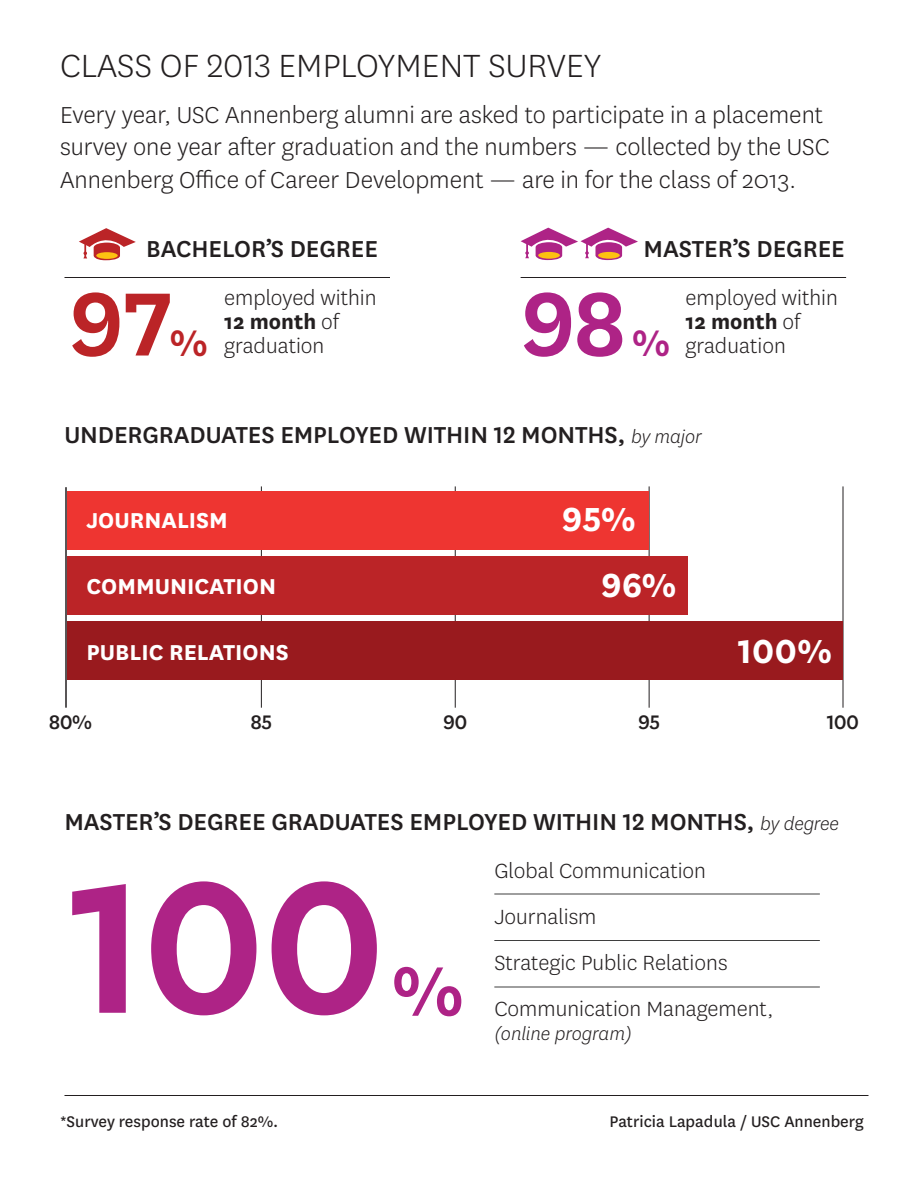
<style>
.page{position:relative;width:918px;height:1188px;background:#fff}
.page>*{position:absolute;margin:0;border:0;box-sizing:border-box;transform-origin:0 0}
.t1{font:600 218.55px "National";color:#ae2386}
.t2{font:600 105px "National";color:#bb2427}
.t3{font:600 105px "National";color:#ae2386}
.t4{font:600 81.9px "National";color:#ae2386}
.t5{font:600 43.2px "National";color:#bb2427}
.t6{font:600 43.2px "National";color:#ae2386}
.t7{font:700 39px "National";color:#fff}
.t8{font:300 37.5px "National";color:#231f20}
.t9{font:300 27px/32.4px "National";color:#231f20}
.t10{font:500 27px "National";letter-spacing:-.005em;color:#231f20}
.t11{font:700 25.2px "National";color:#fff}
.t12{font:300 24px/24px "National";color:#231f20}
.t13{font:500 22.95px "National";letter-spacing:-.03em;color:#231f20}
.t14{font:italic 300 21px "National";color:#231f20}
.t15{font:18px "National";color:#231f20}
.s1{font-weight:700}
.s2{font-weight:300;font-style:italic;font-size:21px}
</style>
<div class="page">
<svg style="left:79px;top:228px;width:57px;height:32px"></svg>
<svg style="left:521px;top:228px;width:117px;height:32px"></svg>
<hr style="left:65px;top:487px;width:2px;height:221px;background:#231f20">
<div style="left:68px;top:621px;width:775px;height:59px;background:#991a1e"></div>
<div style="left:68px;top:556px;width:620px;height:59px;background:#bb2427"></div>
<div style="left:68px;top:491px;width:581px;height:59px;background:#ee3531"></div>
<h3 class="t8" style="left:60px;top:42px;width:543px">CLASS OF 2013 EMPLOYMENT SURVEY</h3>
<p class="t9" style="left:60px;top:98px;width:771px">Every year, USC Annenberg alumni are asked to participate in a placement survey one year after graduation and the numbers — collected by the USC<br>Annenberg Office of Career Development — are in for the class of 2013.</p>
<p class="t10" style="left:146px;top:230px;width:233px">BACHELOR’S DEGREE</p>
<p class="t10" style="left:644px;top:230px;width:203px">MASTER’S DEGREE</p>
<h2 class="t2" style="left:69px;top:251px;width:105px">97</h2>
<h3 class="t5" style="left:170px;top:312px;width:39px">%</h3>
<p class="t12" style="left:224px;top:285px;width:154px">employed within<br><span class="s1">12 month</span> of graduation</p>
<p class="t12" style="left:686px;top:285px;width:154px">employed within<br><span class="s1">12 month</span> of graduation</p>
<h2 class="t3" style="left:521px;top:251px;width:108px">98</h2>
<h3 class="t6" style="left:632px;top:312px;width:39px">%</h3>
<p class="t10" style="left:64px;top:417px;width:639px">UNDERGRADUATES EMPLOYED WITHIN 12 MONTHS, <span class="s2">by major</span></p>
<p class="t11" style="left:86px;top:503px;width:143px">JOURNALISM</p>
<h3 class="t7" style="left:562px;top:492px;width:76px">95%</h3>
<p class="t11" style="left:86px;top:569px;width:191px">COMMUNICATION</p>
<h3 class="t7" style="left:601px;top:558px;width:77px">96%</h3>
<p class="t11" style="left:86px;top:635px;width:204px">PUBLIC RELATIONS</p>
<h3 class="t7" style="left:738px;top:624px;width:96px">100%</h3>
<p class="t13" style="left:49px;top:706px;width:45px">80%</p>
<p class="t13" style="left:251px;top:706px;width:23px">85</p>
<p class="t13" style="left:443px;top:706px;width:26px">90</p>
<p class="t13" style="left:638px;top:706px;width:24px">95</p>
<p class="t13" style="left:827px;top:706px;width:34px">100</p>
<p class="t10" style="left:64px;top:803px;width:776px">MASTER’S DEGREE GRADUATES EMPLOYED WITHIN 12 MONTHS, <span class="s2">by degree</span></p>
<h1 class="t1" style="left:69px;top:794px;width:320px">100</h1>
<h3 class="t4" style="left:392px;top:934px;width:73px">%</h3>
<p class="t12" style="left:494px;top:847px;width:280px;line-height:45.9px">Global Communication<br>Journalism<br>Strategic Public Relations<br>Communication Management,</p>
<p class="t14" style="left:494px;top:1020px;width:139px">(online program)</p>
<p class="t15" style="left:60px;top:1109px;width:220px">*Survey response rate of 82%.</p>
<p class="t15" style="left:609px;top:1109px;width:256px">Patricia Lapadula / USC Annenberg</p>
</div>
